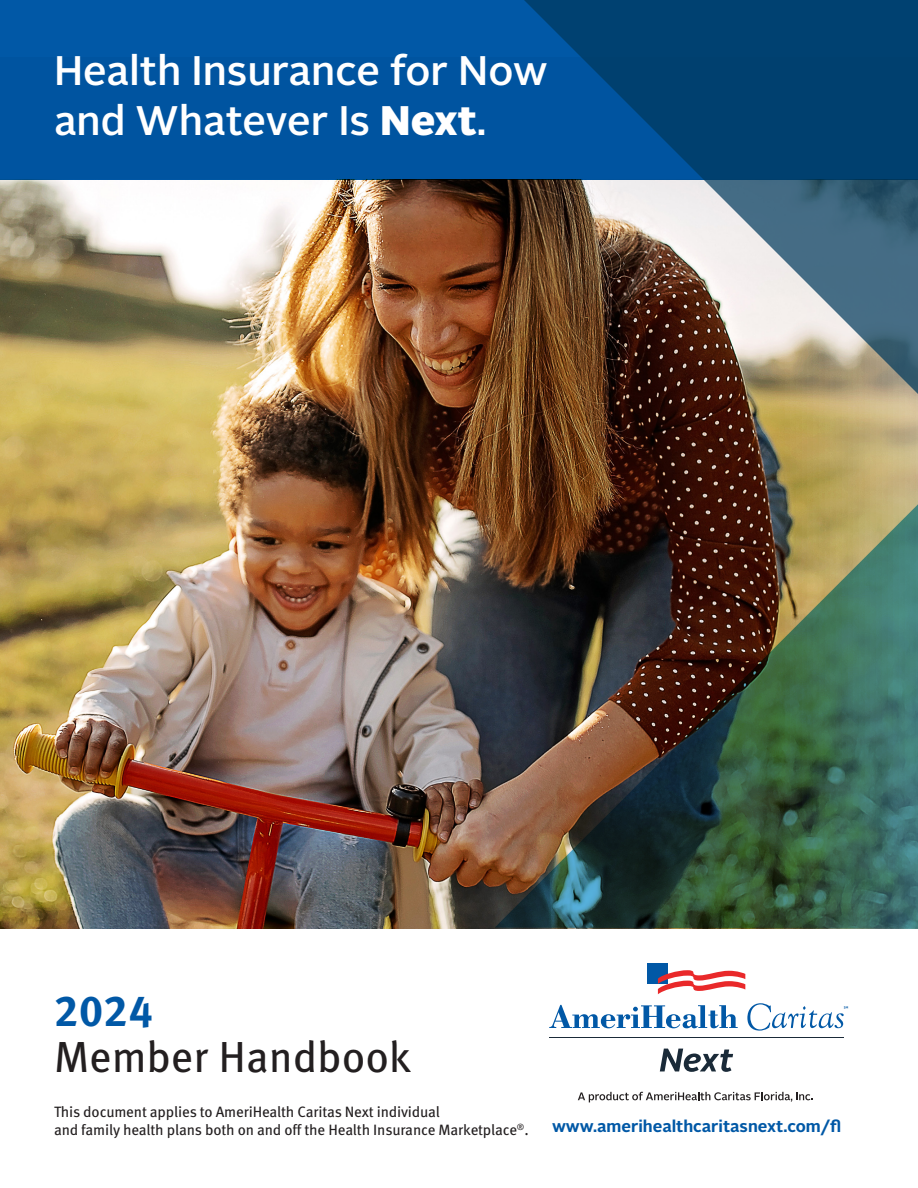
<style>
.page{position:relative;width:918px;height:1188px;background:#fff}
.page>*{position:absolute;margin:0;border:0;box-sizing:border-box;transform-origin:0 0}
.Body_Copy{font:43.5px/46.5px "Meta Pro";color:#231f20}
.t1{font:500 41.25px/49.5px "Alright Sans";color:#fff}
.t2{font:700 16.5px "Alright Sans";color:#0158a6}
.Body_Copy-2{font:15px/18px "Meta Pro";letter-spacing:-.01em;color:#231f20}
.s1{font-weight:900}
.s2{font-weight:700;color:#0158a6}
</style>
<div class="page">
<img style="left:0;top:180px;width:918px;height:749px">
<img style="left:495px;top:491px;width:423px;height:438px">
<div style="left:0;top:0;width:918px;height:180px;background:#0158a6"></div>
<div style="left:648px;top:963px;width:20px;height:21px;background:#0158a6"></div>
<svg style="left:658px;top:970px;width:87px;height:24px"></svg>
<svg style="left:549px;top:1005px;width:189px;height:23px"></svg>
<svg style="left:660px;top:1049px;width:73px;height:23px"></svg>
<hr style="left:549px;top:1037px;width:295px;height:1px;background:#1a2a38">
<svg style="left:747px;top:1003px;width:101px;height:28px"></svg>
<svg style="left:578px;top:1092px;width:235px;height:10px"></svg>
<svg style="left:511px;top:0;width:407px;height:407px;background:#455f72"></svg>
<p class="t1" style="left:54px;top:47px;width:495px">Health Insurance for Now and Whatever Is <span class="s1">Next</span>.</p>
<p class="Body_Copy" style="left:54px;top:984px;width:359px"><span class="s2">2024<br></span>Member Handbook</p>
<p class="Body_Copy-2" style="left:54px;top:1101px;width:476px">This document applies to AmeriHealth Caritas Next individual<br>and family health plans both on and off the Health Insurance Marketplace<sup>®</sup>.</p>
<p class="t2" style="left:552px;top:1115px;width:291px">www.amerihealthcaritasnext.com/fl</p>
</div>
